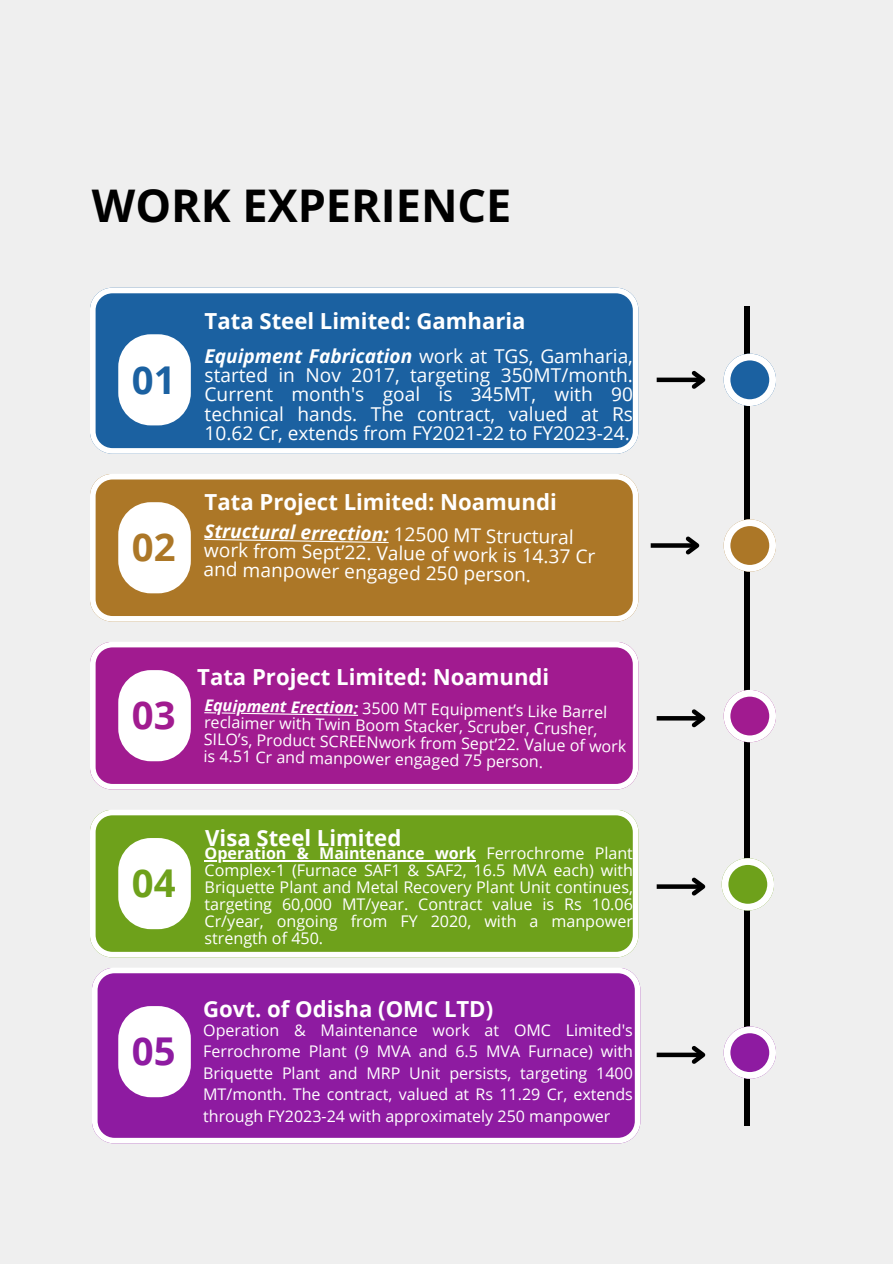
<style>
.page{position:relative;width:893px;height:1264px;background:#fff}
.page>*{position:absolute;margin:0;border:0;box-sizing:border-box;transform-origin:0 0}
.t1{font:700 45px "Open Sans";color:#000}
.t2{font:700 38.25px "Open Sans";color:#1b61a1}
.t3{font:700 38.25px "Open Sans";color:#ac7727}
.t4{font:700 38.25px "Open Sans";color:#a11b90}
.t5{font:700 38.25px "Open Sans";color:#6ea11b}
.t6{font:700 38.25px "Open Sans";color:#8e1ba1}
.t7{font:700 22.2px "Open Sans";color:#fff}
.t8{font:19.05px/19.2px "Open Sans";color:#fff;text-align:justify}
.t9{font:16.05px/16.8px "Open Sans";color:#fff;text-align:justify}
.s1{font-weight:700;font-style:italic}
.s2{font-weight:700}
</style>
<div class="page">
<div style="left:0;top:0;width:892px;height:1263px;background:#efefef"></div>
<svg style="left:90px;top:288px;width:548px;height:166px;background:#306fa9"></svg>
<div style="left:118px;top:334px;width:73px;height:91px;background:#fff;border-radius:33px"></div>
<svg style="left:90px;top:474px;width:548px;height:147px;background:#b4843c"></svg>
<div style="left:118px;top:502px;width:73px;height:91px;background:#fff;border-radius:33px"></div>
<svg style="left:204px;top:539px;width:184px;height:4px"></svg>
<svg style="left:90px;top:642px;width:548px;height:147px;background:#aa319b"></svg>
<div style="left:118px;top:670px;width:73px;height:91px;background:#fff;border-radius:33px"></div>
<svg style="left:90px;top:810px;width:548px;height:147px;background:#7caa32"></svg>
<div style="left:118px;top:838px;width:73px;height:91px;background:#fff;border-radius:33px"></div>
<hr style="left:204px;top:860px;width:272px;height:1px;background:#fff">
<svg style="left:92px;top:968px;width:548px;height:175px;background:#972ea8"></svg>
<div style="left:118px;top:1006px;width:73px;height:91px;background:#fff;border-radius:33px"></div>
<div style="left:744px;top:306px;width:5px;height:819px;background:#000"></div>
<svg style="left:723px;top:353px;width:53px;height:53px"></svg>
<svg style="left:723px;top:519px;width:53px;height:52px"></svg>
<svg style="left:723px;top:690px;width:53px;height:52px"></svg>
<svg style="left:721px;top:858px;width:53px;height:52px"></svg>
<svg style="left:723px;top:1026px;width:53px;height:52px"></svg>
<div style="left:656px;top:377px;width:47px;height:5px;background:#000"></div>
<svg style="left:687px;top:370px;width:19px;height:19px"></svg>
<div style="left:650px;top:543px;width:47px;height:5px;background:#000"></div>
<svg style="left:681px;top:536px;width:19px;height:19px"></svg>
<svg style="left:656px;top:716px;width:31px;height:4px"></svg>
<svg style="left:687px;top:709px;width:19px;height:19px"></svg>
<svg style="left:656px;top:884px;width:31px;height:4px"></svg>
<svg style="left:687px;top:877px;width:19px;height:19px"></svg>
<div style="left:656px;top:1052px;width:47px;height:5px;background:#000"></div>
<svg style="left:687px;top:1046px;width:19px;height:18px"></svg>
<svg style="left:204px;top:712px;width:154px;height:4px"></svg>
<h1 class="t1" style="left:92px;top:174px;width:421px">WORK EXPERIENCE</h1>
<h2 class="t2" style="left:132px;top:353px;width:45px">01</h2>
<h2 class="t3" style="left:132px;top:520px;width:45px">02</h2>
<h3 class="t7" style="left:204px;top:305px;width:322px">Tata Steel Limited: Gamharia</h3>
<p class="t8" style="left:204px;top:346px;width:430px"><span class="s1">Equipment Fabrication</span> work at TGS, Gamharia, started in Nov 2017, targeting 350MT/month.<br>Current month's goal is 345MT, with 90 technical hands. The contract, valued at Rs 10.62 Cr, extends from FY2021-22 to FY2023-24.</p>
<h3 class="t7" style="left:204px;top:486px;width:353px">Tata Project Limited: Noamundi</h3>
<p class="t8" style="left:204px;top:520px;width:393px;text-align:left;rotate:1deg"><span class="s1">Structural errection:</span> 12500 MT Structural work from Sept’22. Value of work is 14.37 Cr and manpower engaged 250 person.</p>
<h2 class="t4" style="left:132px;top:688px;width:45px">03</h2>
<h3 class="t7" style="left:197px;top:661px;width:353px">Tata Project Limited: Noamundi</h3>
<p class="t9" style="left:204px;top:696px;width:424px;text-align:left;rotate:1deg"><span class="s1">Equipment Erection:</span> 3500 MT Equipment’s Like Barrel reclaimer with Twin Boom Stacker, Scruber, Crusher, SILO’s, Product SCREENwork from Sept’22. Value of work is 4.51 Cr and manpower engaged 75 person.</p>
<h2 class="t5" style="left:132px;top:856px;width:45px">04</h2>
<h2 class="t6" style="left:132px;top:1024px;width:45px">05</h2>
<h3 class="t7" style="left:205px;top:822px;width:197px">Visa Steel Limited</h3>
<p class="t9" style="left:204px;top:844px;width:430px"><span class="s2">Operation &amp; Maintenance work</span> Ferrochrome Plant Complex-1 (Furnace SAF1 &amp; SAF2, 16.5 MVA each) with Briquette Plant and Metal Recovery Plant Unit continues, targeting 60,000 MT/year. Contract value is Rs 10.06<br>Cr/year, ongoing from FY 2020, with a manpower strength of 450.</p>
<h3 class="t7" style="left:203px;top:993px;width:291px">Govt. of Odisha (OMC LTD)</h3>
<p class="t9" style="left:203px;top:1019px;width:431px;line-height:21.3px">Operation &amp; Maintenance work at OMC Limited's Ferrochrome Plant (9 MVA and 6.5 MVA Furnace) with Briquette Plant and MRP Unit persists, targeting 1400<br>MT/month. The contract, valued at Rs 11.29 Cr, extends through FY2023-24 with approximately 250 manpower</p>
</div>
